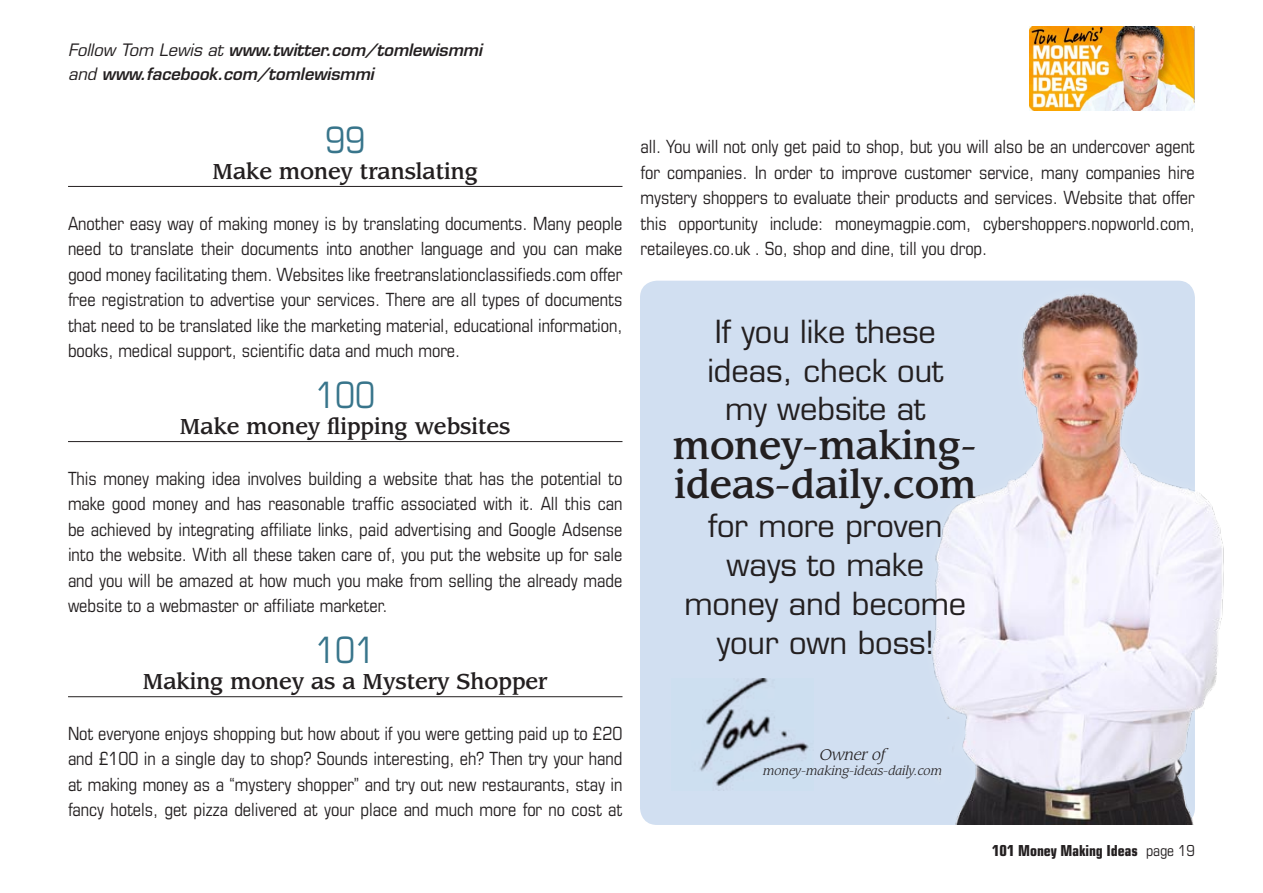
<style>
.page{position:relative;width:1263px;height:893px;background:#fff}
.page>*{position:absolute;margin:0;border:0;box-sizing:border-box;transform-origin:0 0}
.t1{font:500 36.9px/38.8px "Advisor Medium S Si";letter-spacing:-.005em;color:#231f20}
.t2{font:36px "Palindrome Condensed S Si Condensed";letter-spacing:-.005em;color:#38758b}
.t3{font:30.75px/38.8px "Palindrome S Si";letter-spacing:-.005em;color:#231f20;text-align:center}
.t4{font:500 21px "Advisor Medium S Si";letter-spacing:-.005em;color:#231f20}
.t5{font:18px/25.5px "Palindrome Condensed S Si Condensed";letter-spacing:-.005em;color:#231f20;text-align:justify}
.t6{font:italic 600 16.5px/24px "Palindrome S Si";letter-spacing:-.005em;color:#231f20}
.t7{font:700 condensed 15px "Palindrome Condensed S Si";letter-spacing:-.005em;color:#231f20}
.t8{font:italic 15px "Advisor S Si";letter-spacing:-.005em;color:#231f20}
.t9{font:italic 12px "Advisor S Si";letter-spacing:-.005em;color:#231f20}
.s1{font-weight:400}
.s2{font-family:"Palindrome Condensed S Si Condensed";font-weight:400;font-stretch:normal}
</style>
<div class="page">
<img style="left:1029px;top:27px;width:166px;height:83px">
<hr style="left:68px;top:186px;width:554px;height:1px;background:#231f20">
<hr style="left:68px;top:441px;width:554px;height:1px;background:#231f20">
<hr style="left:68px;top:696px;width:554px;height:1px;background:#231f20">
<div style="left:640px;top:281px;width:555px;height:544px;background:#d1dff1;border-radius:17px"></div>
<img style="left:932px;top:288px;width:292px;height:536px">
<img style="left:699px;top:678px;width:110px;height:113px">
<p class="t6" style="left:68px;top:38px;width:415px"><span class="s1">Follow Tom Lewis at</span> www.twitter.com/tomlewismmi <span class="s1">and</span> www.facebook.com/tomlewismmi</p>
<h2 class="t2" style="left:325px;top:118px;width:41px">99</h2>
<p class="t4" style="left:213px;top:158px;width:267px">Make money translating</p>
<p class="t5" style="left:68px;top:210px;width:556px">Another easy way of making money is by translating documents. Many people need to translate their documents into another language and you can make good money facilitating them. Websites like freetranslationclassifieds.com offer free registration to advertise your services. There are all types of documents that need to be translated like the marketing material, educational information, books, medical support, scientific data and much more.</p>
<h2 class="t2" style="left:315px;top:373px;width:61px">100</h2>
<p class="t4" style="left:180px;top:413px;width:332px">Make money flipping websites</p>
<p class="t5" style="left:68px;top:465px;width:556px">This money making idea involves building a website that has the potential to make good money and has reasonable traffic associated with it. All this can be achieved by integrating affiliate links, paid advertising and Google Adsense into the website. With all these taken care of, you put the website up for sale and you will be amazed at how much you make from selling the already made website to a webmaster or affiliate marketer.</p>
<h2 class="t2" style="left:315px;top:629px;width:61px">101</h2>
<p class="t4" style="left:143px;top:668px;width:406px">Making money as a Mystery Shopper</p>
<p class="t5" style="left:68px;top:720px;width:556px">Not everyone enjoys shopping but how about if you were getting paid up to £20 and £100 in a single day to shop? Sounds interesting, eh? Then try your hand at making money as a “mystery shopper” and try out new restaurants, stay in fancy hotels, get pizza delivered at your place and much more for no cost at</p>
<p class="t5" style="left:640px;top:134px;width:556px">all. You will not only get paid to shop, but you will also be an undercover agent for companies. In order to improve customer service, many companies hire mystery shoppers to evaluate their products and services. Website that offer this opportunity include: moneymagpie.com, cybershoppers.nopworld.com, retaileyes.co.uk . So, shop and dine, till you drop.</p>
<h3 class="t3" style="left:707px;top:312px;width:237px">If you like these ideas, check out my website at</h3>
<h1 class="t1" style="left:673px;top:427px;width:306px">money-making&shy;ideas-daily.com</h1>
<h3 class="t3" style="left:684px;top:506px;width:283px">for more proven ways to make money and become your own boss!</h3>
<p class="t8" style="left:820px;top:745px;width:67px">Owner of</p>
<p class="t9" style="left:763px;top:763px;width:180px">money-making-ideas-daily.com</p>
<p class="t7" style="left:992px;top:842px;width:204px">101 Money Making Ideas <span class="s2">page 19</span></p>
</div>
